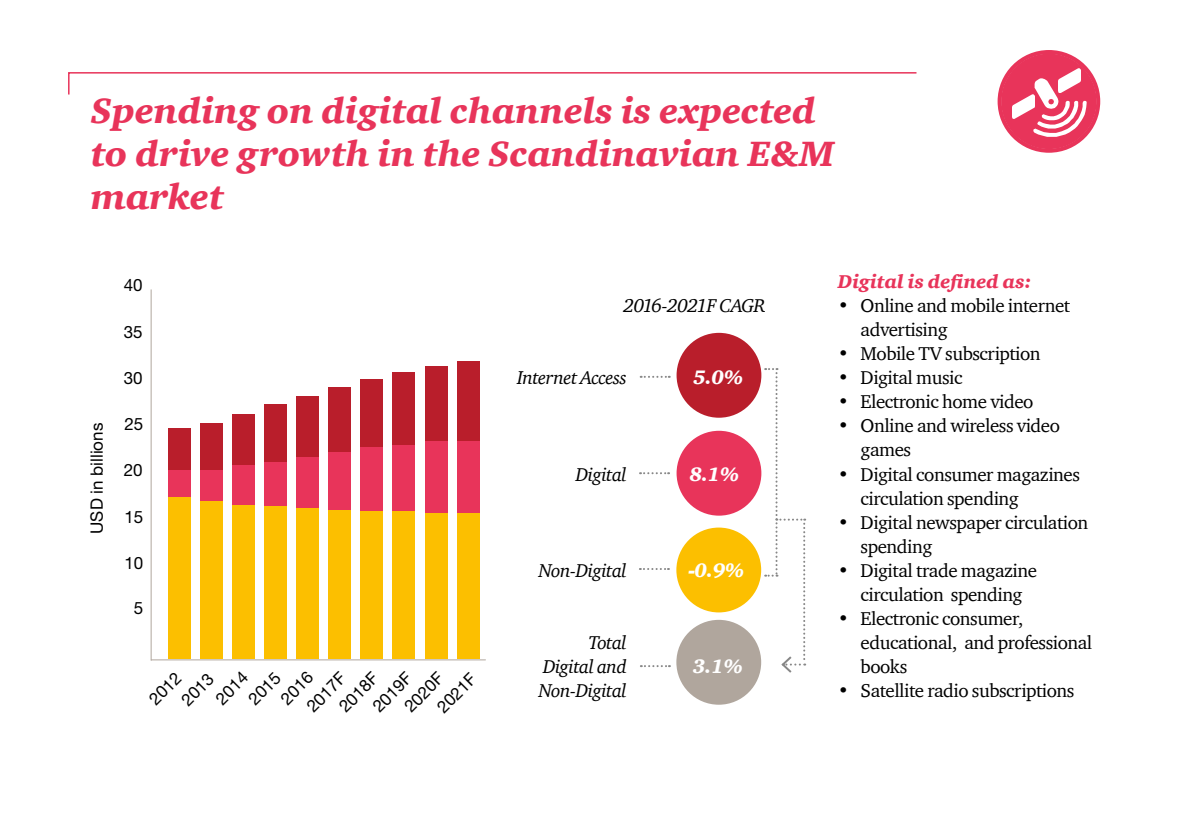
<style>
.page{position:relative;width:1191px;height:840px;background:#fff}
.page>*{position:absolute;margin:0;border:0;box-sizing:border-box;transform-origin:0 0}
.t1{font:italic 900 36px/43.2px "ITC Charter Com";color:#e8345a}
.t2{font:italic 900 20px "ITC Charter Com";color:#fff}
.t3{font:19px/24px "ITC Charter Com";letter-spacing:-.025em;color:#000}
.t4{font:italic 19px/24px "ITC Charter Com";letter-spacing:-.025em;color:#000;text-align:justify}
.t5{font:italic 900 19px "ITC Charter Com";color:#e8345a}
.t6{font:17px "Helvetica Neue LT Pro";color:#000}
</style>
<div class="page">
<svg style="left:68px;top:72px;width:849px;height:23px"></svg>
<svg style="left:997px;top:50px;width:103px;height:103px"></svg>
<hr style="left:151px;top:659px;width:334px;height:1px;background:#b0a69d">
<hr style="left:151px;top:289px;width:1px;height:371px;background:#b0a69d">
<div style="left:168px;top:496px;width:23px;height:162px;background:#fcbf00"></div>
<div style="left:168px;top:427px;width:23px;height:43px;background:#b91e2b"></div>
<div style="left:168px;top:470px;width:23px;height:26px;background:#e8345a"></div>
<div style="left:200px;top:501px;width:23px;height:157px;background:#fcbf00"></div>
<div style="left:200px;top:422px;width:23px;height:48px;background:#b91e2b"></div>
<div style="left:200px;top:470px;width:23px;height:31px;background:#e8345a"></div>
<div style="left:232px;top:504px;width:23px;height:154px;background:#fcbf00"></div>
<div style="left:232px;top:414px;width:23px;height:51px;background:#b91e2b"></div>
<div style="left:232px;top:465px;width:23px;height:39px;background:#e8345a"></div>
<div style="left:264px;top:505px;width:23px;height:153px;background:#fcbf00"></div>
<div style="left:264px;top:405px;width:23px;height:56px;background:#b91e2b"></div>
<div style="left:264px;top:461px;width:23px;height:44px;background:#e8345a"></div>
<div style="left:296px;top:507px;width:23px;height:151px;background:#fcbf00"></div>
<div style="left:296px;top:396px;width:23px;height:65px;background:#b91e2b"></div>
<div style="left:296px;top:457px;width:23px;height:50px;background:#e8345a"></div>
<div style="left:328px;top:509px;width:23px;height:149px;background:#fcbf00"></div>
<div style="left:328px;top:387px;width:23px;height:74px;background:#b91e2b"></div>
<div style="left:328px;top:452px;width:23px;height:57px;background:#e8345a"></div>
<div style="left:360px;top:510px;width:23px;height:148px;background:#fcbf00"></div>
<div style="left:360px;top:379px;width:23px;height:82px;background:#b91e2b"></div>
<div style="left:360px;top:446px;width:23px;height:64px;background:#e8345a"></div>
<div style="left:392px;top:510px;width:23px;height:148px;background:#fcbf00"></div>
<div style="left:392px;top:372px;width:23px;height:89px;background:#b91e2b"></div>
<div style="left:392px;top:444px;width:23px;height:66px;background:#e8345a"></div>
<div style="left:425px;top:510px;width:22px;height:148px;background:#fcbf00"></div>
<div style="left:425px;top:366px;width:22px;height:95px;background:#b91e2b"></div>
<div style="left:425px;top:441px;width:22px;height:71px;background:#e8345a"></div>
<div style="left:457px;top:510px;width:22px;height:148px;background:#fcbf00"></div>
<div style="left:457px;top:361px;width:22px;height:100px;background:#b91e2b"></div>
<div style="left:457px;top:441px;width:22px;height:71px;background:#e8345a"></div>
<div style="left:676px;top:332px;width:85px;height:85px;background:#b91e2b;border-radius:50%"></div>
<div style="left:676px;top:430px;width:85px;height:85px;background:#e8345a;border-radius:50%"></div>
<div style="left:676px;top:527px;width:85px;height:85px;background:#fcbf00;border-radius:50%"></div>
<svg style="left:765px;top:368px;width:40px;height:305px"></svg>
<svg style="left:640px;top:375px;width:30px;height:2px"></svg>
<svg style="left:640px;top:472px;width:29px;height:2px"></svg>
<svg style="left:640px;top:568px;width:29px;height:1px"></svg>
<svg style="left:641px;top:665px;width:29px;height:1px"></svg>
<div style="left:676px;top:619px;width:85px;height:85px;background:#b0a69d;border-radius:50%"></div>
<h1 class="t1" style="left:91px;top:88px;width:745px">Spending on digital channels is expected to drive growth in the Scandinavian E&amp;M market</h1>
<p class="t6" style="left:86px;top:533px;width:112px;rotate:-90deg">USD in billions</p>
<p class="t6" style="left:124px;top:274px;width:20px">40</p>
<p class="t6" style="left:124px;top:321px;width:20px">35</p>
<p class="t6" style="left:124px;top:367px;width:20px">30</p>
<p class="t6" style="left:124px;top:413px;width:20px">25</p>
<p class="t6" style="left:124px;top:459px;width:20px">20</p>
<p class="t6" style="left:124px;top:506px;width:20px">15</p>
<p class="t6" style="left:124px;top:552px;width:20px">10</p>
<p class="t6" style="left:134px;top:597px;width:11px">5</p>
<p class="t6" style="left:276px;top:693px;width:39px;rotate:-45deg">2016</p>
<p class="t6" style="left:177px;top:694px;width:39px;rotate:-45deg">2013</p>
<p class="t6" style="left:211px;top:693px;width:39px;rotate:-45deg">2014</p>
<p class="t6" style="left:244px;top:693px;width:39px;rotate:-45deg">2015</p>
<p class="t6" style="left:368px;top:701px;width:49px;rotate:-45deg">2019F</p>
<p class="t6" style="left:302px;top:701px;width:49px;rotate:-45deg">2017F</p>
<p class="t6" style="left:334px;top:701px;width:49px;rotate:-45deg">2018F</p>
<p class="t6" style="left:400px;top:701px;width:49px;rotate:-45deg">2020F</p>
<p class="t6" style="left:144px;top:693px;width:39px;rotate:-45deg">2012</p>
<p class="t6" style="left:432px;top:702px;width:49px;rotate:-45deg">2021F</p>
<p class="t4" style="left:623px;top:293px;width:143px">2016-2021F CAGR</p>
<p class="t4" style="left:517px;top:365px;width:111px">Internet Access</p>
<p class="t2" style="left:693px;top:365px;width:52px">5.0%</p>
<p class="t4" style="left:576px;top:461px;width:52px">Digital</p>
<p class="t2" style="left:689px;top:461px;width:52px">8.1%</p>
<p class="t4" style="left:538px;top:557px;width:90px">Non-Digital</p>
<p class="t2" style="left:689px;top:557px;width:57px">-0.9%</p>
<p class="t4" style="left:538px;top:629px;width:90px;text-indent:50px">Total Digital and Non-Digital</p>
<p class="t2" style="left:693px;top:653px;width:52px">3.1%</p>
<p class="t5" style="left:838px;top:270px;width:195px">Digital is defined as:</p>
<p class="t3" style="left:860px;top:293px;width:211px;text-indent:-23px">• Online and mobile internet advertising</p>
<p class="t3" style="left:838px;top:341px;width:204px">• Mobile TV subscription</p>
<p class="t3" style="left:838px;top:365px;width:126px">• Digital music</p>
<p class="t3" style="left:838px;top:389px;width:197px">• Electronic home video</p>
<p class="t3" style="left:860px;top:413px;width:201px;text-indent:-23px">• Online and wireless video games</p>
<p class="t3" style="left:860px;top:461px;width:221px;text-indent:-23px">• Digital consumer magazines circulation spending</p>
<p class="t3" style="left:860px;top:509px;width:229px;text-indent:-23px">• Digital newspaper circulation spending</p>
<p class="t3" style="left:838px;top:557px;width:201px;text-align:center">• Digital trade magazine circulation spending</p>
<p class="t3" style="left:860px;top:605px;width:233px;text-indent:-23px">• Electronic consumer, educational, and professional books</p>
<p class="t3" style="left:838px;top:677px;width:238px">• Satellite radio subscriptions</p>
</div>
